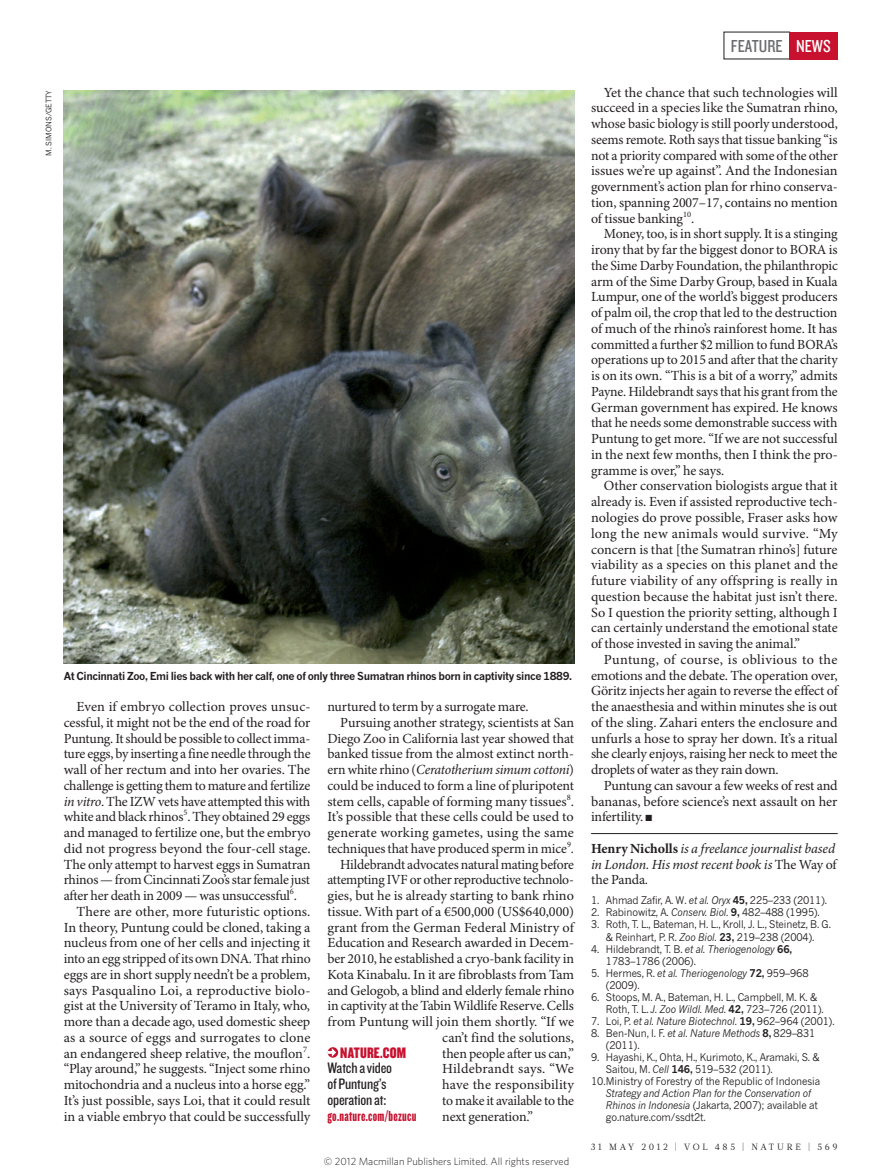
<style>
.page{position:relative;width:893px;height:1174px;background:#fff}
.page>*{position:absolute;margin:0;border:0;box-sizing:border-box;transform-origin:0 0}
.t1{font:18px "Knockout 29 Junior Ltweight";color:#6c6d70}
.WEB_BOX_TEXT{font:15.75px/15.8px "Knockout 29 Junior Ltweight";letter-spacing:-.01em;color:#231f20}
.WEB_BOX_NATURE{font:15.75px "Knockout 69 Full Liteweight";letter-spacing:.01em;color:#c7112f}
.WEB_BOX_URL{font:15px "Knockout 68 Full Featherwt";letter-spacing:.02em;color:#c7112f}
.BODY_INDENT{font:13.95px/15.8px "Minion Pro";letter-spacing:-.01em;color:#231f20;text-align:justify}
.AUTHOR_DETAILS{font:italic 13.95px/15.8px "Minion Pro";letter-spacing:-.01em;color:#231f20;text-align:justify}
.BODY_INDENT-2{font:13.95px "Minion Pro";letter-spacing:.01em;color:#231f20}
.BODY_INDENT-3{font:13.95px "Minion Pro";letter-spacing:.015em;color:#231f20}
.PIC_CAPTION{font:700 10.8px "News Gothic MTOT";letter-spacing:-.035em;color:#231f20}
.REFS{font:10.5px/12px "News Gothic MTOT";letter-spacing:-.01em;color:#231f20;scale:.95 1}
.t2{font:300 10.5px "Whitney";color:#231f20}
.t3{font:9px "Glosa Math";letter-spacing:.3em;color:#231f20}
.PIC_CREDIT{font:7.5px "News Gothic MTOT";color:#231f20}
.s1{font-style:italic}
.s2{color:#fff}
.s3{font-weight:700;font-style:normal}
.s4{font-style:normal}
.s5{font-weight:700}
</style>
<div class="page">
<hr style="left:591px;top:833px;width:247px;height:1px;background:#231f20">
<img style="left:64px;top:90px;width:510px;height:574px">
<div style="left:328px;top:1047px;width:10px;height:10px;background:#c7112f;border-radius:50%"></div>
<svg style="left:327px;top:1048px;width:9px;height:8px"></svg>
<div style="left:789px;top:32px;width:49px;height:27px;background:#c7112f"></div>
<p class="PIC_CREDIT" style="left:44px;top:156px;width:67px;rotate:-90deg">M. SIMONS/GETTY</p>
<p class="PIC_CAPTION" style="left:64px;top:669px;width:510px">At Cincinnati Zoo, Emi lies back with her calf, one of only three Sumatran rhinos born in captivity since 1889.</p>
<p class="BODY_INDENT" style="left:64px;top:699px;width:248px;text-indent:13px">Even if embryo collection proves unsuc&shy;cessful, it might not be the end of the road for Puntung. It should be possible to collect imma&shy;ture eggs, by inserting a fine needle through the wall of her rectum and into her ovaries. The challenge is getting them to mature and fertilize <span class="s1">in vitro</span>. The IZW vets have attempted this with white and black rhinos<sup>5</sup>. They obtained 29 eggs and managed to fertilize one, but the embryo did not progress beyond the four-cell stage.<br>The only attempt to harvest eggs in Sumatran rhinos — from Cincinnati Zoo’s star female just after her death in 2009 — was unsuccessful<sup>6</sup>.</p>
<p class="BODY_INDENT" style="left:64px;top:904px;width:248px;text-indent:13px">There are other, more futuristic options.<br>In theory, Puntung could be cloned, taking a nucleus from one of her cells and injecting it into an egg stripped of its own DNA. That rhino eggs are in short supply needn’t be a problem, says Pasqualino Loi, a reproductive biolo&shy;gist at the University of Teramo in Italy, who, more than a decade ago, used domestic sheep as a source of eggs and surrogates to clone an endangered sheep relative, the mouflon<sup>7</sup>. “Play around,” he suggests. “Inject some rhino mitochondria and a nucleus into a horse egg.” It’s just possible, says Loi, that it could result in a viable embryo that could be successfully</p>
<p class="BODY_INDENT" style="left:327px;top:699px;width:203px">nurtured to term by a surrogate mare.</p>
<p class="BODY_INDENT" style="left:327px;top:715px;width:248px;text-indent:13px">Pursuing another strategy, scientists at San Diego Zoo in California last year showed that banked tissue from the almost extinct north&shy;ern white rhino (<span class="s1">Ceratotherium simum cottoni</span>) could be induced to form a line of pluripotent stem cells, capable of forming many tissues<sup>8</sup>.<br>It’s possible that these cells could be used to generate working gametes, using the same techniques that have produced sperm in mice<sup>9</sup>.</p>
<p class="BODY_INDENT" style="left:340px;top:857px;width:235px">Hildebrandt advocates natural mating before</p>
<p class="BODY_INDENT" style="left:327px;top:872px;width:248px">attempting IVF or other reproductive technolo-</p>
<p class="BODY_INDENT" style="left:327px;top:888px;width:248px">gies, but he is already starting to bank rhino</p>
<p class="BODY_INDENT" style="left:327px;top:904px;width:248px">tissue. With part of a €500,000 (US$640,000)</p>
<p class="BODY_INDENT" style="left:327px;top:920px;width:248px">grant from the German Federal Ministry of</p>
<p class="BODY_INDENT" style="left:327px;top:935px;width:248px">Education and Research awarded in Decem-</p>
<p class="BODY_INDENT" style="left:327px;top:951px;width:248px">ber 2010, he established a cryo-bank facility in</p>
<p class="BODY_INDENT" style="left:327px;top:967px;width:248px">Kota Kinabalu. In it are fibroblasts from Tam</p>
<p class="BODY_INDENT" style="left:327px;top:983px;width:248px">and Gelogob, a blind and elderly female rhino</p>
<p class="BODY_INDENT" style="left:327px;top:998px;width:248px">in captivity at the Tabin Wildlife Reserve. Cells</p>
<p class="BODY_INDENT" style="left:327px;top:1014px;width:248px">from Puntung will join them shortly. “If we</p>
<p class="BODY_INDENT" style="left:442px;top:1030px;width:133px">can’t find the solutions,</p>
<p class="BODY_INDENT" style="left:442px;top:1046px;width:133px">then people after us can,”</p>
<p class="BODY_INDENT-3" style="left:442px;top:1060px;width:133px">Hildebrandt says. “We</p>
<p class="BODY_INDENT-2" style="left:442px;top:1076px;width:133px">have the responsibility</p>
<p class="BODY_INDENT" style="left:442px;top:1093px;width:133px">to make it available to the</p>
<p class="BODY_INDENT" style="left:442px;top:1109px;width:92px">next generation.”</p>
<p class="WEB_BOX_NATURE" style="left:340px;top:1042px;width:67px">NATURE.COM</p>
<p class="WEB_BOX_TEXT" style="left:327px;top:1059px;width:66px">Watch a video of Puntung’s operation at:</p>
<p class="WEB_BOX_URL" style="left:327px;top:1106px;width:91px">go.nature.com/bezucu</p>
<p class="t2" style="left:324px;top:1154px;width:247px">© 2012 Macmillan Publishers Limited. All rights reserved</p>
<p class="t1" style="left:731px;top:34px;width:101px">FEATURE <span class="s2">NEWS</span></p>
<p class="BODY_INDENT" style="left:591px;top:85px;width:248px;text-indent:13px">Yet the chance that such technologies will succeed in a species like the Sumatran rhino, whose basic biology is still poorly understood, seems remote. Roth says that tissue banking “is not a priority compared with some of the other issues we’re up against”. And the Indonesian government’s action plan for rhino conserva&shy;tion, spanning 2007–17, contains no mention of tissue banking<sup>10</sup>.</p>
<p class="BODY_INDENT" style="left:591px;top:227px;width:248px;text-indent:13px">Money, too, is in short supply. It is a stinging irony that by far the biggest donor to BORA is the Sime Darby Foundation, the philanthropic arm of the Sime Darby Group, based in Kuala Lumpur, one of the world’s biggest producers of palm oil, the crop that led to the destruction of much of the rhino’s rainforest home. It has committed a further $2 million to fund BORA’s operations up to 2015 and after that the charity is on its own. “This is a bit of a worry,” admits Payne. Hildebrandt says that his grant from the German government has expired. He knows that he needs some demonstrable success with Puntung to get more. “If we are not successful in the next few months, then I think the pro&shy;gramme is over,” he says.</p>
<p class="BODY_INDENT" style="left:591px;top:479px;width:248px;text-indent:13px">Other conservation biologists argue that it already is. Even if assisted reproductive tech&shy;nologies do prove possible, Fraser asks how long the new animals would survive. “My concern is that [the Sumatran rhino’s] future viability as a species on this planet and the future viability of any offspring is really in question because the habitat just isn’t there.<br>So I question the priority setting, although I can certainly understand the emotional state of those invested in saving the animal.”</p>
<p class="BODY_INDENT" style="left:591px;top:652px;width:248px;text-indent:13px">Puntung, of course, is oblivious to the emotions and the debate. The operation over, Göritz injects her again to reverse the effect of the anaesthesia and within minutes she is out of the sling. Zahari enters the enclosure and unfurls a hose to spray her down. It’s a ritual she clearly enjoys, raising her neck to meet the droplets of water as they rain down.</p>
<p class="BODY_INDENT" style="left:591px;top:778px;width:248px;text-indent:13px">Puntung can savour a few weeks of rest and bananas, before science’s next assault on her infertility. ■</p>
<p class="AUTHOR_DETAILS" style="left:591px;top:841px;width:247px"><span class="s3">Henry Nicholls</span> is a freelance journalist based in London. His most recent book is <span class="s4">The Way of the Panda</span>.</p>
<p class="REFS" style="left:591px;top:894px;width:250px">1. Ahmad Zafir, A. W. <span class="s1">et al. Oryx</span> <span class="s5">45,</span> 225–233 (2011).</p>
<p class="REFS" style="left:591px;top:906px;width:242px">2. Rabinowitz, A. <span class="s1">Conserv. Biol.</span> <span class="s5">9,</span> 482–488 (1995).</p>
<p class="REFS" style="left:591px;top:918px;width:254px;text-align:center">3. Roth, T. L., Bateman, H. L., Kroll, J. L., Steinetz, B. G. &amp; Reinhart, P. R. <span class="s1">Zoo Biol.</span> <span class="s5">23,</span> 219–238 (2004).</p>
<p class="REFS" style="left:606px;top:942px;width:198px;text-indent:-15px">4. Hildebrandt, T. B. <span class="s1">et al. Theriogenology</span> <span class="s5">66,<br></span>1783–1786 (2006).</p>
<p class="REFS" style="left:606px;top:966px;width:215px;text-indent:-15px">5. Hermes, R. <span class="s1">et al. Theriogenology</span> <span class="s5">72,</span> 959–968 (2009).</p>
<p class="REFS" style="left:606px;top:990px;width:231px;text-indent:-15px">6. Stoops, M. A., Bateman, H. L., Campbell, M. K. &amp;<br>Roth, T. L. <span class="s1">J. Zoo Wildl. Med.</span> <span class="s5">42,</span> 723–726 (2011).</p>
<p class="REFS" style="left:591px;top:1014px;width:258px">7. Loi, P. <span class="s1">et al. Nature Biotechnol.</span> <span class="s5">19,</span> 962–964 (2001).</p>
<p class="REFS" style="left:606px;top:1026px;width:222px;text-indent:-15px">8. Ben-Nun, I. F. <span class="s1">et al. Nature Methods</span> <span class="s5">8,</span> 829–831 (2011).</p>
<p class="REFS" style="left:606px;top:1050px;width:227px;text-indent:-15px">9. Hayashi, K., Ohta, H., Kurimoto, K., Aramaki, S. &amp;<br>Saitou, M. <span class="s1">Cell</span> <span class="s5">146,</span> 519–532 (2011).</p>
<p class="REFS" style="left:606px;top:1074px;width:227px;text-indent:-15px">10.Ministry of Forestry of the Republic of Indonesia <span class="s1">Strategy and Action Plan for the Conservation of Rhinos in Indonesia</span> (Jakarta, 2007); available at go.nature.com/ssdt2t.</p>
<p class="t3" style="left:591px;top:1141px;width:248px">31 MAY 2012 | VOL 485 | NATURE | 569</p>
</div>
